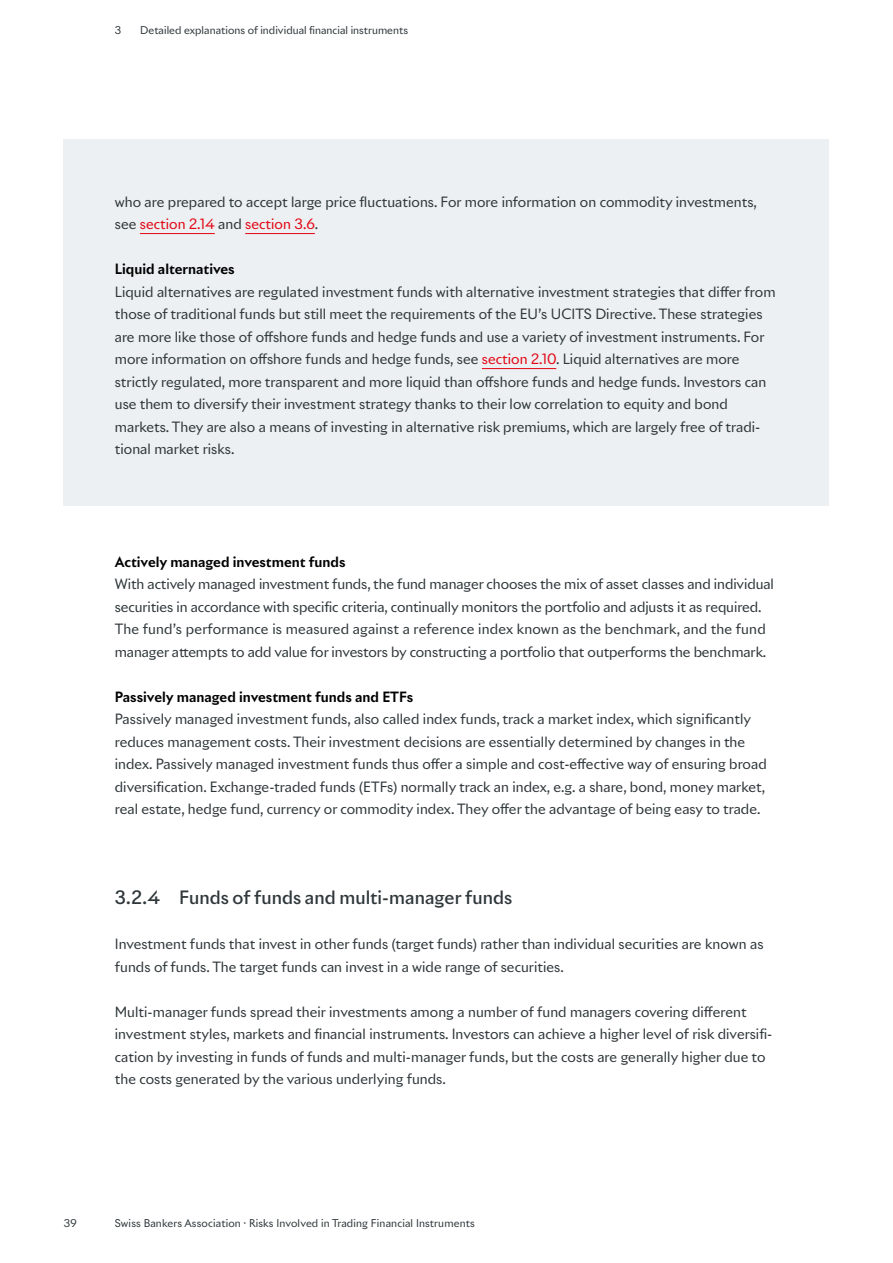
<style>
.page{position:relative;width:893px;height:1263px;background:#fff}
.page>*{position:absolute;margin:0;border:0;box-sizing:border-box;transform-origin:0 0}
.t1{font:500 18px "Riviera Nights";letter-spacing:.005em;color:#30383b}
.t2{font:13.8px/22.5px "Riviera Nights";letter-spacing:.005em;color:#30383b}
.t3{font:700 13.8px "Riviera Nights";color:#000}
.t4{font:10.5px "Riviera Nights";letter-spacing:.005em;color:#30383b}
.s1{color:#e30613}
</style>
<div class="page">
<div style="left:64px;top:139px;width:765px;height:366px;background:#ecf0f2"></div>
<hr style="left:140px;top:233px;width:75px;height:1px;background:#e30613">
<hr style="left:245px;top:233px;width:70px;height:1px;background:#e30613">
<hr style="left:482px;top:368px;width:74px;height:1px;background:#e30613">
<p class="t4" style="left:115px;top:23px;width:8px">3</p>
<p class="t4" style="left:140px;top:23px;width:269px">Detailed explanations of individual financial instruments</p>
<p class="t2" style="left:115px;top:190px;width:644px">who are prepared to accept large price fluctuations. For more information on commodity investments, see <span class="s1">section 2.14</span> and <span class="s1">section 3.6</span>.</p>
<p class="t3" style="left:115px;top:260px;width:121px">Liquid alternatives</p>
<p class="t2" style="left:115px;top:280px;width:662px">Liquid alternatives are regulated investment funds with alternative investment strategies that differ from those of traditional funds but still meet the requirements of the EU’s UCITS Directive. These strategies are more like those of offshore funds and hedge funds and use a variety of investment instruments. For more information on offshore funds and hedge funds, see <span class="s1">section 2.10</span>. Liquid alternatives are more strictly regulated, more transparent and more liquid than offshore funds and hedge funds. Investors can use them to diversify their investment strategy thanks to their low correlation to equity and bond markets. They are also a means of investing in alternative risk premiums, which are largely free of tradi&shy;tional market risks.</p>
<p class="t3" style="left:115px;top:553px;width:232px">Actively managed investment funds</p>
<p class="t2" style="left:115px;top:573px;width:661px">With actively managed investment funds, the fund manager chooses the mix of asset classes and individual securities in accordance with specific criteria, continually monitors the portfolio and adjusts it as required.<br>The fund’s performance is measured against a reference index known as the benchmark, and the fund manager attempts to add value for investors by constructing a portfolio that outperforms the benchmark.</p>
<p class="t3" style="left:115px;top:688px;width:300px">Passively managed investment funds and ETFs</p>
<p class="t2" style="left:115px;top:708px;width:653px">Passively managed investment funds, also called index funds, track a market index, which significantly reduces management costs. Their investment decisions are essentially determined by changes in the index. Passively managed investment funds thus offer a simple and cost-effective way of ensuring broad diversification. Exchange-traded funds (ETFs) normally track an index, e.g. a share, bond, money market, real estate, hedge fund, currency or commodity index. They offer the advantage of being easy to trade.</p>
<h1 class="t1" style="left:115px;top:886px;width:399px">3.2.4 Funds of funds and multi-manager funds</h1>
<p class="t2" style="left:115px;top:932px;width:650px">Investment funds that invest in other funds (target funds) rather than individual securities are known as funds of funds. The target funds can invest in a wide range of securities.</p>
<p class="t2" style="left:115px;top:1000px;width:659px">Multi-manager funds spread their investments among a number of fund managers covering different investment styles, markets and financial instruments. Investors can achieve a higher level of risk diversifi&shy;cation by investing in funds of funds and multi-manager funds, but the costs are generally higher due to the costs generated by the various underlying funds.</p>
<p class="t4" style="left:64px;top:1217px;width:14px">39</p>
<p class="t4" style="left:115px;top:1217px;width:361px">Swiss Bankers Association · Risks Involved in Trading Financial Instruments</p>
</div>
